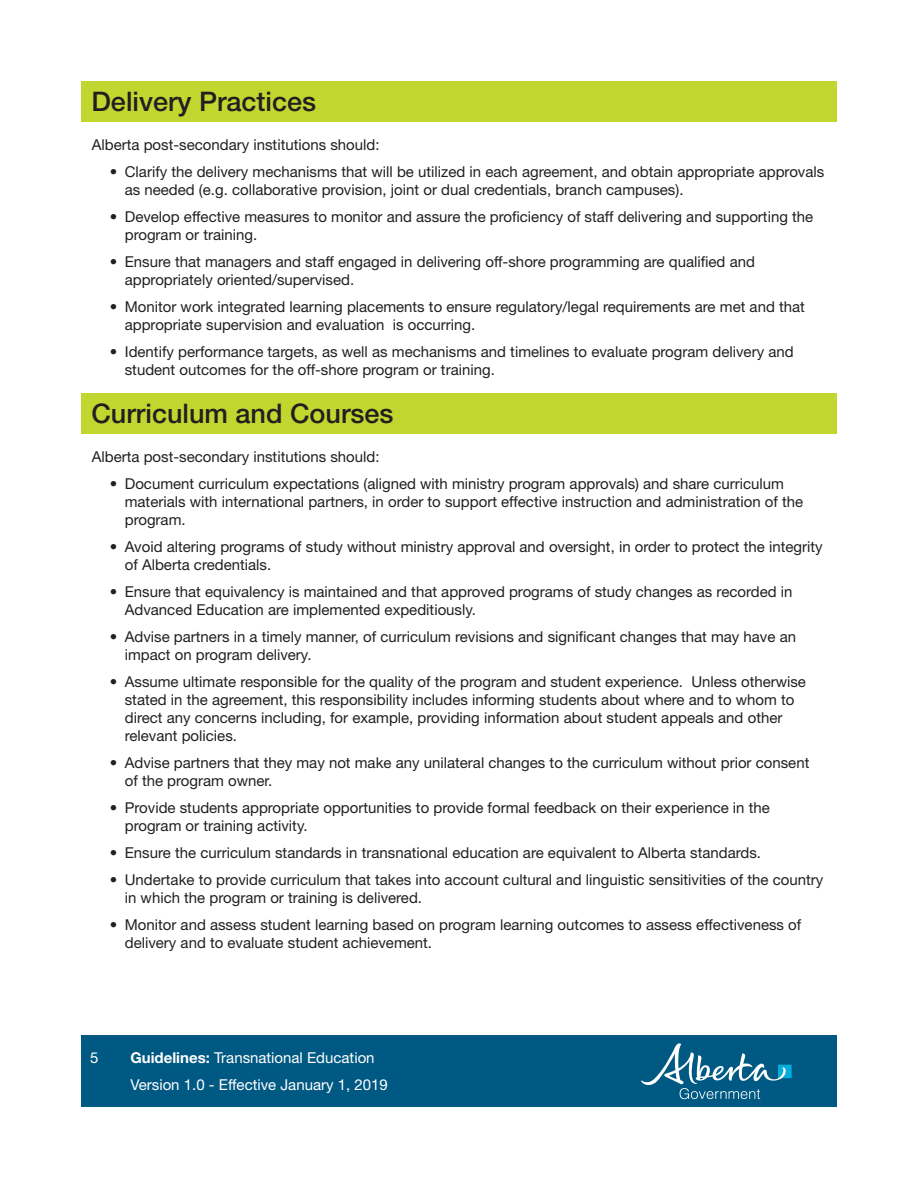
<style>
.page{position:relative;width:918px;height:1188px;background:#fff}
.page>*{position:absolute;margin:0;border:0;box-sizing:border-box;transform-origin:0 0}
.t1{font:500 27px "Helvetica Neue LT Std";color:#231f20}
.t2{font:15px/18px "Helvetica Neue LT Std";color:#231f20}
.t3{font:15px/27px "Helvetica Neue LT Std";color:#fff}
.s1{font-weight:700}
</style>
<div class="page">
<div style="left:81px;top:1035px;width:756px;height:72px;background:#005983"></div>
<svg style="left:641px;top:1043px;width:151px;height:56px"></svg>
<div style="left:81px;top:81px;width:756px;height:40px;background:#c1d72f"></div>
<div style="left:81px;top:393px;width:756px;height:40px;background:#c1d72f"></div>
<p class="t1" style="left:92px;top:85px;width:226px">Delivery Practices</p>
<p class="t2" style="left:92px;top:135px;width:289px">Alberta post-secondary institutions should:</p>
<p class="t2" style="left:125px;top:162px;width:701px;text-indent:-15px">• Clarify the delivery mechanisms that will be utilized in each agreement, and obtain appropriate approvals as needed (e.g. collaborative provision, joint or dual credentials, branch campuses).</p>
<p class="t2" style="left:125px;top:207px;width:690px;text-indent:-15px">• Develop effective measures to monitor and assure the proficiency of staff delivering and supporting the program or training.</p>
<p class="t2" style="left:125px;top:252px;width:632px;text-indent:-15px">• Ensure that managers and staff engaged in delivering off-shore programming are qualified and appropriately oriented/supervised.</p>
<p class="t2" style="left:125px;top:297px;width:682px;text-indent:-15px">• Monitor work integrated learning placements to ensure regulatory/legal requirements are met and that appropriate supervision and evaluation is occurring.</p>
<p class="t2" style="left:125px;top:342px;width:670px;text-indent:-15px">• Identify performance targets, as well as mechanisms and timelines to evaluate program delivery and student outcomes for the off-shore program or training.</p>
<p class="t1" style="left:92px;top:397px;width:304px">Curriculum and Courses</p>
<p class="t2" style="left:92px;top:447px;width:289px">Alberta post-secondary institutions should:</p>
<p class="t2" style="left:125px;top:474px;width:680px;text-indent:-15px">• Document curriculum expectations (aligned with ministry program approvals) and share curriculum materials with international partners, in order to support effective instruction and administration of the program.</p>
<p class="t2" style="left:125px;top:537px;width:699px;text-indent:-15px">• Avoid altering programs of study without ministry approval and oversight, in order to protect the integrity of Alberta credentials.</p>
<p class="t2" style="left:125px;top:582px;width:669px;text-indent:-15px">• Ensure that equivalency is maintained and that approved programs of study changes as recorded in<br>Advanced Education are implemented expeditiously.</p>
<p class="t2" style="left:125px;top:627px;width:673px;text-indent:-15px">• Advise partners in a timely manner, of curriculum revisions and significant changes that may have an impact on program delivery.</p>
<p class="t2" style="left:125px;top:672px;width:683px;text-indent:-15px">• Assume ultimate responsible for the quality of the program and student experience. Unless otherwise stated in the agreement, this responsibility includes informing students about where and to whom to direct any concerns including, for example, providing information about student appeals and other relevant policies.</p>
<p class="t2" style="left:125px;top:753px;width:686px;text-indent:-15px">• Advise partners that they may not make any unilateral changes to the curriculum without prior consent of the program owner.</p>
<p class="t2" style="left:125px;top:798px;width:647px;text-indent:-15px">• Provide students appropriate opportunities to provide formal feedback on their experience in the program or training activity.</p>
<p class="t2" style="left:110px;top:843px;width:653px">• Ensure the curriculum standards in transnational education are equivalent to Alberta standards.</p>
<p class="t2" style="left:125px;top:870px;width:700px;text-indent:-15px">• Undertake to provide curriculum that takes into account cultural and linguistic sensitivities of the country in which the program or training is delivered.</p>
<p class="t2" style="left:125px;top:915px;width:678px;text-indent:-15px">• Monitor and assess student learning based on program learning outcomes to assess effectiveness of delivery and to evaluate student achievement.</p>
<p class="t3" style="left:90px;top:1044px;width:10px">5</p>
<p class="t3" style="left:130px;top:1044px;width:259px"><span class="s1">Guidelines:</span> Transnational Education<br>Version 1.0 - Effective January 1, 2019</p>
</div>
